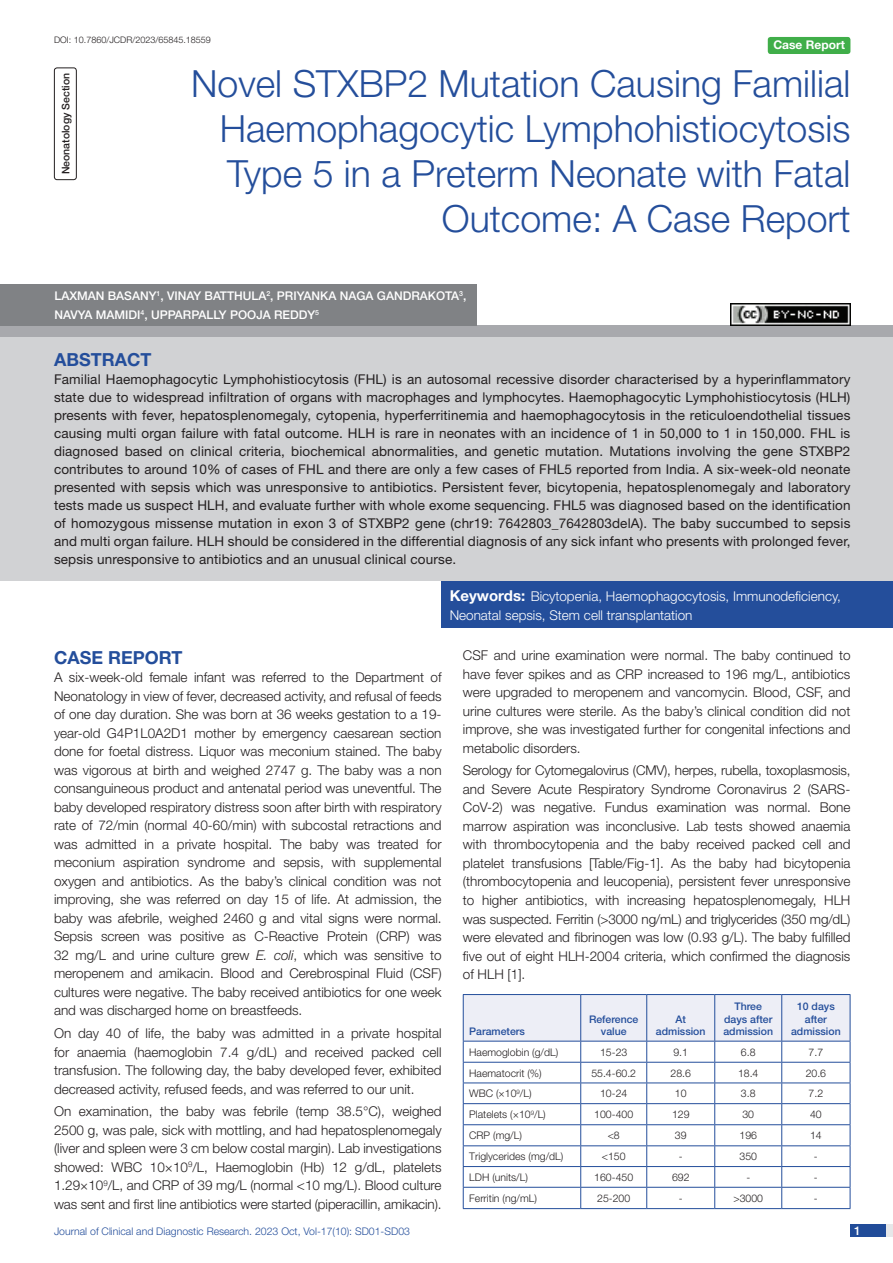
<style>
.page{position:relative;width:893px;height:1263px;background:#fff}
.page>*{position:absolute;margin:0;border:0;box-sizing:border-box;transform-origin:0 0}
.t1{font:300 37.5px/45px "Helvetica Neue";color:#244e9b;text-align:right}
.Heading{font:700 18px "Helvetica Neue";color:#244e9b}
.Abstract_head{font:700 18px "Helvetica Neue";color:#244e9b}
.Body_text{font:300 13.5px/18.5px "Helvetica Neue";color:#231f20;text-align:justify}
.Abstract_Text{font:13.5px/18px "Helvetica Neue";letter-spacing:.01em;color:#231f20;text-align:justify}
.Key_words{font:300 13.5px/18.8px "Helvetica Neue";color:#fff}
.Author{font:500 12px/18.8px "Helvetica Neue";color:#fff}
.t2{font:700 12px "Helvetica Neue";color:#fff}
.tb_txt{font:300 10.5px "Helvetica Neue";color:#231f20}
.tb_head{font:500 10.5px/12.6px "Helvetica Neue";color:#244e9b;text-align:center}
.t3{font:300 10.5px "Helvetica Neue";color:#244e9b}
.section{font:500 10.5px "Helvetica Neue";color:#231f20}
.DOI{font:300 9px "Helvetica Neue";color:#231f20}
.s1{font-weight:700;font-size:15px}
.s2{font-style:italic}
</style>
<div class="page">
<div style="left:850px;top:1224px;width:43px;height:13px;background:#e6e7e9"></div>
<div style="left:850px;top:1224px;width:35px;height:13px;background:#214c99"></div>
<div style="left:54px;top:68px;width:23px;height:112px;border:1px solid #231f20;border-radius:3px"></div>
<div style="left:768px;top:37px;width:82px;height:17px;background:#40ae49;border-radius:3px"></div>
<div style="left:0;top:326px;width:893px;height:12px;background:#a8a9ad"></div>
<div style="left:0;top:284px;width:477px;height:42px;background:#808285"></div>
<div style="left:0;top:338px;width:893px;height:243px;background:#d1d2d4"></div>
<div style="left:442px;top:581px;width:451px;height:47px;background:#244e9b"></div>
<svg style="left:463px;top:994px;width:388px;height:214px"></svg>
<hr style="left:463px;top:1208px;width:118px;height:1px;background:#244e9b">
<hr style="left:581px;top:1208px;width:66px;height:1px;background:#244e9b">
<hr style="left:647px;top:1208px;width:68px;height:1px;background:#244e9b">
<hr style="left:715px;top:1208px;width:67px;height:1px;background:#244e9b">
<hr style="left:782px;top:1208px;width:68px;height:1px;background:#244e9b">
<img style="left:730px;top:303px;width:120px;height:23px">
<p class="DOI" style="left:54px;top:35px;width:158px">DOI: 10.7860/JCDR/2023/65845.18559</p>
<p class="section" style="left:59px;top:174px;width:103px;rotate:-90deg">Neonatology Section</p>
<p class="t1" style="left:191px;top:60px;width:661px">Novel STXBP2 Mutation Causing Familial Haemophagocytic Lymphohistiocytosis Type 5 in a Preterm Neonate with Fatal Outcome: A Case Report</p>
<p class="t2" style="left:773px;top:37px;width:73px">Case Report</p>
<p class="Author" style="left:54px;top:286px;width:413px">Laxman Basany<sup>1</sup>, Vinay Batthula<sup>2</sup>, Priyanka Naga Gandrakota<sup>3</sup>,<br>Navya Mamidi<sup>4</sup>, Upp</p>
<p class="Author" style="left:175px;top:305px;width:146px">arpally Pooja Reddy<sup>5</sup></p>
<p class="Abstract_head" style="left:54px;top:348px;width:99px">ABSTRACT</p>
<p class="Abstract_Text" style="left:54px;top:370px;width:798px">Familial Haemophagocytic Lymphohistiocytosis (FHL) is an autosomal recessive disorder characterised by a hyperinflammatory state due to widespread infiltration of organs with macrophages and lymphocytes. Haemophagocytic Lymphohistiocytosis (HLH) presents with fever, hepatosplenomegaly, cytopenia, hyperferritinemia and haemophagocytosis in the reticuloendothelial tissues causing multi organ failure with fatal outcome. HLH is rare in neonates with an incidence of 1 in 50,000 to 1 in 150,000. FHL is diagnosed based on clinical criteria, biochemical abnormalities, and genetic mutation. Mutations involving the gene STXBP2 contributes to around 10% of cases of FHL and there are only a few cases of FHL5 reported from India. A six-week-old neonate presented with sepsis which was unresponsive to antibiotics. Persistent fever, bicytopenia, hepatosplenomegaly and laboratory tests made us suspect HLH, and evaluate further with whole exome sequencing. FHL5 was diagnosed based on the identification of homozygous missense mutation in exon 3 of STXBP2 gene (chr19: 7642803_7642803delA). The baby succumbed to sepsis and multi organ failure. HLH should be considered in the differential diagnosis of any sick infant who presents with prolonged fever, sepsis unresponsive to antibiotics and an unusual clinical course.</p>
<p class="Key_words" style="left:450px;top:586px;width:393px"><span class="s1">Keywords:</span> Bicytopenia, Haemophagocytosis, Immunodeficiency,<br>Neonatal sepsis, Stem cell transplantation</p>
<p class="Heading" style="left:54px;top:646px;width:130px">CASE REPORT</p>
<p class="Body_text" style="left:54px;top:668px;width:389px">A six-week-old female infant was referred to the Department of Neonatology in view of fever, decreased activity, and refusal of feeds of one day duration. She was born at 36 weeks gestation to a 19- year-old G4P1L0A2D1 mother by emergency caesarean section done for foetal distress. Liquor was meconium stained. The baby was vigorous at birth and weighed 2747 g. The baby was a non consanguineous product and antenatal period was uneventful. The baby developed respiratory distress soon after birth with respiratory rate of 72/min (normal 40-60/min) with subcostal retractions and was admitted in a private hospital. The baby was treated for meconium aspiration syndrome and sepsis, with supplemental oxygen and antibiotics. As the baby’s clinical condition was not improving, she was referred on day 15 of life. At admission, the baby was afebrile, weighed 2460 g and vital signs were normal.<br>Sepsis screen was positive as C-Reactive Protein (CRP) was 32 mg/L and urine culture grew <span class="s2">E. coli</span>, which was sensitive to meropenem and amikacin. Blood and Cerebrospinal Fluid (CSF) cultures were negative. The baby received antibiotics for one week and was discharged home on breastfeeds.</p>
<p class="Body_text" style="left:54px;top:1024px;width:389px">On day 40 of life, the baby was admitted in a private hospital for anaemia (haemoglobin 7.4 g/dL) and received packed cell transfusion. The following day, the baby developed fever, exhibited decreased activity, refused feeds, and was referred to our unit.</p>
<p class="Body_text" style="left:54px;top:1102px;width:389px">On examination, the baby was febrile (temp 38.5°C), weighed 2500 g, was pale, sick with mottling, and had hepatosplenomegaly (liver and spleen were 3 cm below costal margin). Lab investigations showed: WBC 10×10<sup>9</sup>/L, Haemoglobin (Hb) 12 g/dL, platelets 1.29×10<sup>9</sup>/L, and CRP of 39 mg/L (normal &lt;10 mg/L). Blood culture was sent and first line antibiotics were started (piperacillin, amikacin).</p>
<p class="Body_text" style="left:463px;top:646px;width:389px">CSF and urine examination were normal. The baby continued to have fever spikes and as CRP increased to 196 mg/L, antibiotics were upgraded to meropenem and vancomycin. Blood, CSF, and urine cultures were sterile. As the baby’s clinical condition did not improve, she was investigated further for congenital infections and metabolic disorders.</p>
<p class="Body_text" style="left:463px;top:761px;width:389px">Serology for Cytomegalovirus (CMV), herpes, rubella, toxoplasmosis, and Severe Acute Respiratory Syndrome Coronavirus 2 (SARS-CoV-2) was negative. Fundus examination was normal. Bone marrow aspiration was inconclusive. Lab tests showed anaemia with thrombocytopenia and the baby received packed cell and platelet transfusions [Table/Fig-1]. As the baby had bicytopenia (thrombocytopenia and leucopenia), persistent fever unresponsive to higher antibiotics, with increasing hepatosplenomegaly, HLH was suspected. Ferritin (&gt;3000 ng/mL) and triglycerides (350 mg/dL) were elevated and fibrinogen was low (0.93 g/L). The baby fulfilled five out of eight HLH-2004 criteria, which confirmed the diagnosis of HLH [1].</p>
<p class="tb_head" style="left:469px;top:1025px;width:57px">Parameters</p>
<p class="tb_head" style="left:589px;top:1012px;width:51px">Reference value</p>
<p class="tb_head" style="left:656px;top:1012px;width:51px">At admission</p>
<p class="tb_head" style="left:723px;top:1000px;width:51px">Three days after admission</p>
<p class="tb_head" style="left:791px;top:1000px;width:51px">10 days after admission</p>
<p class="tb_txt" style="left:469px;top:1046px;width:91px">Haemoglobin (g/dL)</p>
<p class="tb_txt" style="left:600px;top:1046px;width:29px">15-23</p>
<p class="tb_txt" style="left:673px;top:1046px;width:16px">9.1</p>
<p class="tb_txt" style="left:741px;top:1046px;width:16px">6.8</p>
<p class="tb_txt" style="left:809px;top:1046px;width:16px">7.7</p>
<p class="tb_txt" style="left:469px;top:1066px;width:74px">Haematocrit (%)</p>
<p class="tb_txt" style="left:591px;top:1066px;width:46px">55.4-60.2</p>
<p class="tb_txt" style="left:670px;top:1066px;width:22px">28.6</p>
<p class="tb_txt" style="left:738px;top:1066px;width:22px">18.4</p>
<p class="tb_txt" style="left:806px;top:1066px;width:22px">20.6</p>
<p class="tb_txt" style="left:469px;top:1087px;width:64px">WBC (×10<sup>9</sup>/L)</p>
<p class="tb_txt" style="left:600px;top:1087px;width:29px">10-24</p>
<p class="tb_txt" style="left:675px;top:1087px;width:13px">10</p>
<p class="tb_txt" style="left:741px;top:1087px;width:16px">3.8</p>
<p class="tb_txt" style="left:809px;top:1087px;width:16px">7.2</p>
<p class="tb_txt" style="left:469px;top:1108px;width:78px">Platelets (×10<sup>9</sup>/L)</p>
<p class="tb_txt" style="left:594px;top:1108px;width:40px">100-400</p>
<p class="tb_txt" style="left:672px;top:1108px;width:19px">129</p>
<p class="tb_txt" style="left:742px;top:1108px;width:13px">30</p>
<p class="tb_txt" style="left:810px;top:1108px;width:13px">40</p>
<p class="tb_txt" style="left:469px;top:1129px;width:54px">CRP (mg/L)</p>
<p class="tb_txt" style="left:608px;top:1129px;width:14px">&lt;8</p>
<p class="tb_txt" style="left:675px;top:1129px;width:13px">39</p>
<p class="tb_txt" style="left:739px;top:1129px;width:19px">196</p>
<p class="tb_txt" style="left:810px;top:1129px;width:13px">14</p>
<p class="tb_txt" style="left:469px;top:1150px;width:96px">Triglycerides (mg/dL)</p>
<p class="tb_txt" style="left:602px;top:1150px;width:25px">&lt;150</p>
<p class="tb_txt" style="left:679px;top:1150px;width:5px">-</p>
<p class="tb_txt" style="left:739px;top:1150px;width:19px">350</p>
<p class="tb_txt" style="left:814px;top:1150px;width:5px">-</p>
<p class="tb_txt" style="left:469px;top:1171px;width:60px">LDH (units/L)</p>
<p class="tb_txt" style="left:594px;top:1171px;width:40px">160-450</p>
<p class="tb_txt" style="left:672px;top:1171px;width:19px">692</p>
<p class="tb_txt" style="left:746px;top:1171px;width:5px">-</p>
<p class="tb_txt" style="left:814px;top:1171px;width:5px">-</p>
<p class="tb_txt" style="left:469px;top:1192px;width:69px">Ferritin (ng/mL)</p>
<p class="tb_txt" style="left:597px;top:1192px;width:35px">25-200</p>
<p class="tb_txt" style="left:679px;top:1192px;width:5px">-</p>
<p class="tb_txt" style="left:733px;top:1192px;width:31px">&gt;3000</p>
<p class="tb_txt" style="left:814px;top:1192px;width:5px">-</p>
<p class="t3" style="left:54px;top:1225px;width:357px">Journal of Clinical and Diagnostic Research. 2023 Oct, Vol-17(10): SD01-SD03</p>
<p class="Author" style="left:854px;top:1221px;width:8px">1</p>
</div>
